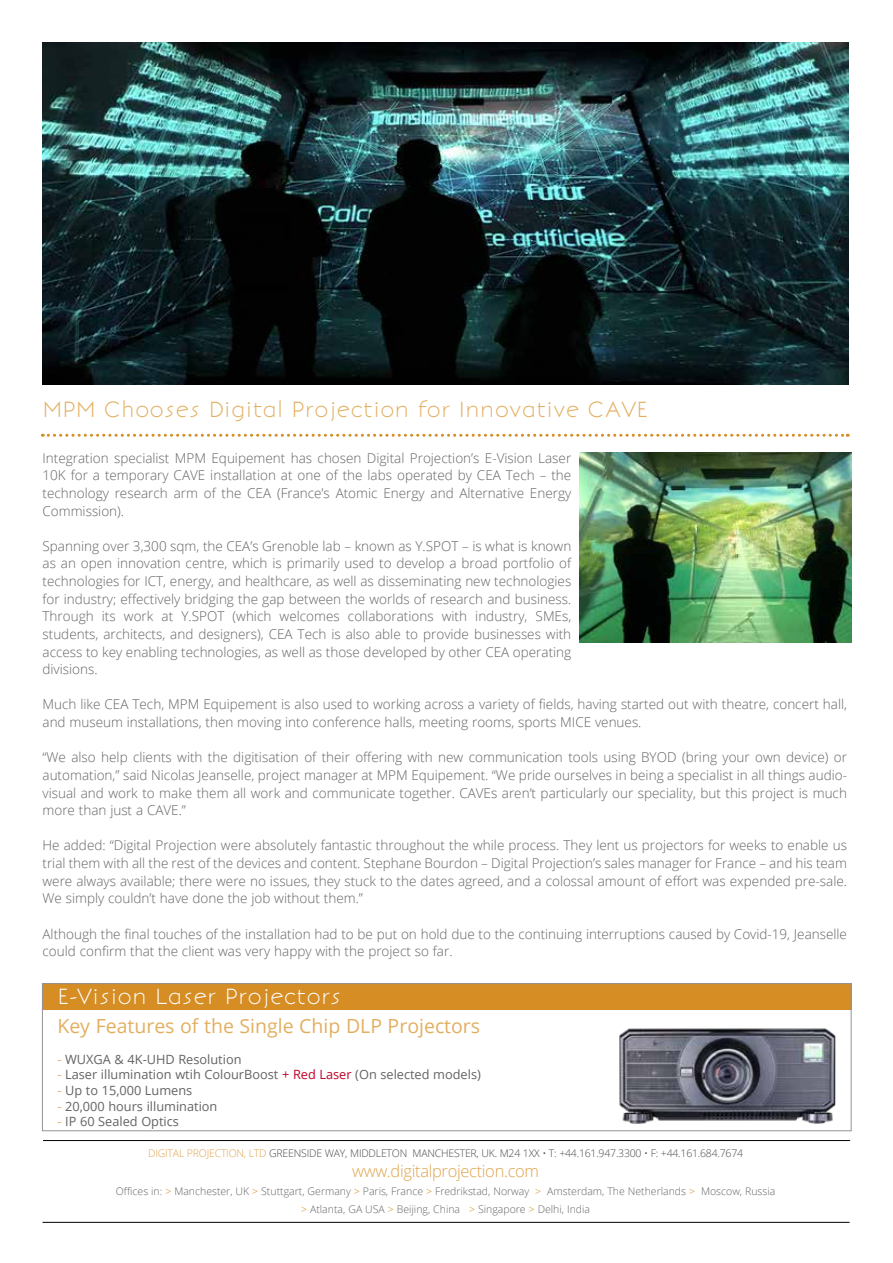
<style>
.page{position:relative;width:893px;height:1263px;background:#fff}
.page>*{position:absolute;margin:0;border:0;box-sizing:border-box;transform-origin:0 0}
.t1{font:300 21px "Bonveno CF";color:#e2af60}
.t2{font:300 21px "Bonveno CF";color:#fff}
.t3{font:19.5px "Open Sans";color:#e2af60}
.t4{font:300 16.5px "Open Sans";letter-spacing:-.02em;color:#dea34b}
.t5{font:300 13.5px/17.5px "Open Sans";color:#636363;text-align:justify}
.t6{font:12.75px "Open Sans";color:#636363}
.t7{font:300 10.5px/18px "Open Sans";color:#636363;text-align:center}
.t8{font:300 10.5px "Open Sans";letter-spacing:-.02em;color:#484848}
.s1{color:#e2af60}
.s2{color:#be0027}
.s3{color:#dea34b}
.s4{color:#d58d24}
</style>
<div class="page">
<svg style="left:42px;top:434px;width:806px;height:3px"></svg>
<img style="left:43px;top:43px;width:806px;height:342px">
<img style="left:580px;top:452px;width:271px;height:190px">
<hr style="left:43px;top:1222px;width:807px;height:1px;background:#000">
<hr style="left:43px;top:1140px;width:807px;height:1px;background:#000">
<div style="left:42px;top:983px;width:809px;height:27px;background:#d58d24"></div>
<div style="left:42px;top:983px;width:809px;height:148px;border:1px solid #939393"></div>
<img style="left:604px;top:1028px;width:244px;height:104px">
<h1 class="t1" style="left:43px;top:395px;width:608px">MPM Chooses Digital Projection for Innovative CAVE</h1>
<p class="t5" style="left:43px;top:449px;width:530px">Integration specialist MPM Equipement has chosen Digital Projection’s E-Vision Laser 10K for a temporary CAVE installation at one of the labs operated by CEA Tech – the technology research arm of the CEA (France’s Atomic Energy and Alternative Energy Commission).</p>
<p class="t5" style="left:43px;top:537px;width:530px">Spanning over 3,300 sqm, the CEA’s Grenoble lab – known as Y.SPOT – is what is known as an open innovation centre, which is primarily used to develop a broad portfolio of technologies for ICT, energy, and healthcare, as well as disseminating new technologies for industry; effectively bridging the gap between the worlds of research and business.<br>Through its work at Y.SPOT (which welcomes collaborations with industry, SMEs, students, architects, and designers), CEA Tech is also able to provide businesses with access to key enabling technologies, as well as those developed by other CEA operating divisions.</p>
<p class="t5" style="left:43px;top:695px;width:806px">Much like CEA Tech, MPM Equipement is also used to working across a variety of fields, having started out with theatre, concert hall, and museum installations, then moving into conference halls, meeting rooms, sports MICE venues.</p>
<p class="t5" style="left:43px;top:748px;width:806px">“We also help clients with the digitisation of their offering with new communication tools using BYOD (bring your own device) or automation,” said Nicolas Jeanselle, project manager at MPM Equipement. “We pride ourselves in being a specialist in all things audio&shy;visual and work to make them all work and communicate together. CAVEs aren’t particularly our speciality, but this project is much more than just a CAVE.”</p>
<p class="t5" style="left:43px;top:836px;width:806px">He added: “Digital Projection were absolutely fantastic throughout the while process. They lent us projectors for weeks to enable us trial them with all the rest of the devices and content. Stephane Bourdon – Digital Projection’s sales manager for France – and his team were always available; there were no issues, they stuck to the dates agreed, and a colossal amount of effort was expended pre-sale.<br>We simply couldn’t have done the job without them.”</p>
<p class="t5" style="left:43px;top:924px;width:806px">Although the final touches of the installation had to be put on hold due to the continuing interruptions caused by Covid-19, Jeanselle could confirm that the client was very happy with the project so far.</p>
<h1 class="t2" style="left:57px;top:982px;width:286px">E-Vision Laser Projectors</h1>
<h2 class="t3" style="left:57px;top:1013px;width:424px">Key Features of the Single Chip DLP Projectors</h2>
<p class="t6" style="left:57px;top:1051px;width:186px"><span class="s1">-</span> WUXGA &amp; 4K-UHD Resolution</p>
<p class="t6" style="left:57px;top:1066px;width:425px"><span class="s1">-</span> Laser illumination wtih ColourBoost <span class="s2">+ Red Laser</span> (On selected models)</p>
<p class="t6" style="left:57px;top:1081px;width:136px"><span class="s1">-</span> Up to 15,000 Lumens</p>
<p class="t6" style="left:57px;top:1097px;width:162px"><span class="s1">-</span> 20,000 hours illumination</p>
<p class="t6" style="left:57px;top:1113px;width:123px"><span class="s1">-</span> IP 60 Sealed Optics</p>
<p class="t8" style="left:148px;top:1146px;width:596px"><span class="s3">DIGITAL PROJECTION, LTD</span> GREENSIDE WAY, MIDDLETON MANCHESTER, UK. M24 1XX • T: +44.161.947.3300 • F: +44.161.684.7674</p>
<p class="t4" style="left:352px;top:1159px;width:188px">www.digitalprojection.com</p>
<p class="t7" style="left:116px;top:1182px;width:661px">Offices in: <span class="s4">&gt;</span> Manchester, UK <span class="s4">&gt;</span> Stuttgart, Germany <span class="s4">&gt;</span> Paris, France <span class="s4">&gt;</span> Fredrikstad, Norway <span class="s4">&gt;</span> Amsterdam, The Netherlands <span class="s4">&gt;</span> Moscow, Russia <span class="s4">&gt;</span> Atlanta, GA USA <span class="s4">&gt;</span> Beijing, China <span class="s4">&gt;</span> Singapore <span class="s4">&gt;</span> Delhi, India</p>
</div>
